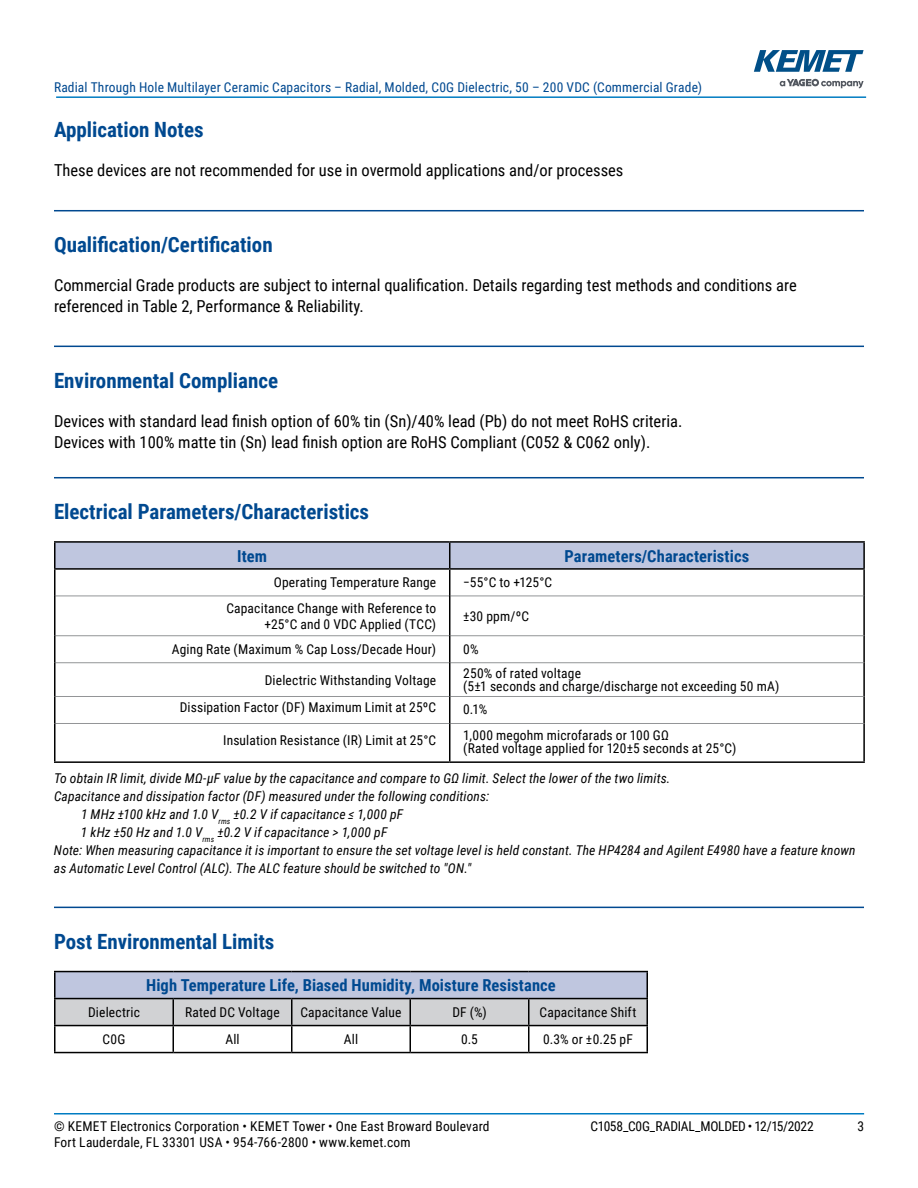
<style>
.page{position:relative;width:918px;height:1188px;background:#fff}
.page>*{position:absolute;margin:0;border:0;box-sizing:border-box;transform-origin:0 0}
.t1{font:700 21px "Roboto Condensed";color:#004990}
.t2{font:16.5px/21px "Roboto Condensed";color:#000}
.t3{font:700 16.5px "Roboto Condensed";letter-spacing:.005em;color:#004990}
.t4{font:13.5px/13.5px "Roboto Condensed";letter-spacing:.015em;color:#000}
.t5{font:italic 13.5px "Roboto Condensed";letter-spacing:.01em;color:#000}
.t6{font:13.5px "Roboto Condensed";letter-spacing:.015em;color:#004990}
.t7{font:13.5px "Roboto Condensed";letter-spacing:-.02em;color:#000}
</style>
<div class="page">
<hr style="left:54px;top:1113px;width:810px;height:2px;background:#007cc2">
<hr style="left:56px;top:96px;width:810px;height:2px;background:#007cc2">
<svg style="left:780px;top:79px;width:84px;height:9px"></svg>
<svg style="left:754px;top:50px;width:110px;height:22px"></svg>
<hr style="left:54px;top:210px;width:810px;height:1px;background:#004990">
<hr style="left:54px;top:346px;width:810px;height:1px;background:#004990">
<hr style="left:54px;top:477px;width:810px;height:1px;background:#004990">
<hr style="left:54px;top:907px;width:810px;height:1px;background:#004990">
<hr style="left:863px;top:570px;width:2px;height:26px;background:#000">
<hr style="left:863px;top:596px;width:2px;height:40px;background:#000">
<hr style="left:863px;top:636px;width:2px;height:27px;background:#000">
<hr style="left:863px;top:663px;width:2px;height:33px;background:#000">
<hr style="left:863px;top:696px;width:2px;height:27px;background:#000">
<hr style="left:863px;top:723px;width:2px;height:38px;background:#000">
<hr style="left:450px;top:761px;width:415px;height:2px;background:#000">
<hr style="left:56px;top:596px;width:393px;height:1px;background:#939597">
<hr style="left:450px;top:596px;width:413px;height:1px;background:#939597">
<hr style="left:56px;top:635px;width:393px;height:1px;background:#939597">
<hr style="left:450px;top:635px;width:413px;height:1px;background:#939597">
<hr style="left:56px;top:662px;width:393px;height:1px;background:#939597">
<hr style="left:450px;top:662px;width:413px;height:1px;background:#939597">
<hr style="left:56px;top:696px;width:393px;height:1px;background:#939597">
<hr style="left:450px;top:696px;width:413px;height:1px;background:#939597">
<hr style="left:56px;top:723px;width:393px;height:1px;background:#939597">
<hr style="left:450px;top:723px;width:413px;height:1px;background:#939597">
<hr style="left:54px;top:570px;width:2px;height:26px;background:#000">
<svg style="left:55px;top:543px;width:809px;height:53px"></svg>
<hr style="left:54px;top:596px;width:2px;height:40px;background:#000">
<hr style="left:449px;top:596px;width:1px;height:40px;background:#000">
<hr style="left:54px;top:636px;width:2px;height:27px;background:#000">
<svg style="left:449px;top:636px;width:1px;height:27px"></svg>
<hr style="left:54px;top:663px;width:2px;height:33px;background:#000">
<hr style="left:449px;top:663px;width:1px;height:33px;background:#000">
<hr style="left:54px;top:696px;width:2px;height:27px;background:#000">
<svg style="left:449px;top:696px;width:1px;height:27px"></svg>
<hr style="left:54px;top:723px;width:2px;height:38px;background:#000">
<hr style="left:449px;top:723px;width:1px;height:38px;background:#000">
<hr style="left:54px;top:761px;width:396px;height:2px;background:#000">
<hr style="left:54px;top:541px;width:396px;height:2px;background:#000">
<hr style="left:54px;top:543px;width:2px;height:25px;background:#000">
<hr style="left:450px;top:541px;width:415px;height:2px;background:#000">
<hr style="left:863px;top:543px;width:2px;height:25px;background:#000">
<hr style="left:54px;top:568px;width:396px;height:2px;background:#000">
<hr style="left:450px;top:568px;width:415px;height:2px;background:#000">
<hr style="left:54px;top:1025px;width:119px;height:1px;background:#000">
<svg style="left:56px;top:972px;width:592px;height:80px"></svg>
<hr style="left:54px;top:971px;width:119px;height:1px;background:#000">
<hr style="left:54px;top:972px;width:2px;height:26px;background:#000">
<hr style="left:173px;top:971px;width:119px;height:1px;background:#000">
<hr style="left:292px;top:971px;width:118px;height:1px;background:#000">
<hr style="left:410px;top:971px;width:119px;height:1px;background:#000">
<hr style="left:529px;top:971px;width:119px;height:1px;background:#000">
<hr style="left:54px;top:998px;width:119px;height:1px;background:#000">
<hr style="left:54px;top:999px;width:2px;height:26px;background:#000">
<hr style="left:173px;top:998px;width:119px;height:1px;background:#000">
<hr style="left:292px;top:998px;width:118px;height:1px;background:#000">
<hr style="left:410px;top:998px;width:119px;height:1px;background:#000">
<hr style="left:529px;top:998px;width:119px;height:1px;background:#000">
<hr style="left:54px;top:1026px;width:2px;height:26px;background:#000">
<hr style="left:54px;top:1052px;width:119px;height:1px;background:#000">
<hr style="left:173px;top:1052px;width:119px;height:1px;background:#000">
<hr style="left:292px;top:1052px;width:118px;height:1px;background:#000">
<hr style="left:410px;top:1052px;width:119px;height:1px;background:#000">
<hr style="left:529px;top:1052px;width:119px;height:1px;background:#000">
<p class="t6" style="left:54px;top:81px;width:650px">Radial Through Hole Multilayer Ceramic Capacitors – Radial, Molded, C0G Dielectric, 50 – 200 VDC (Commercial Grade)</p>
<h1 class="t1" style="left:54px;top:115px;width:151px">Application Notes</h1>
<p class="t2" style="left:54px;top:161px;width:571px">These devices are not recommended for use in overmold applications and/or processes</p>
<h1 class="t1" style="left:54px;top:230px;width:220px">Quali昀椀cation/Certi昀椀cation</h1>
<p class="t2" style="left:54px;top:274px;width:744px">Commercial Grade products are subject to internal quali昀椀cation. Details regarding test methods and conditions are referenced in Table 2, Performance &amp; Reliability.</p>
<h1 class="t1" style="left:54px;top:365px;width:226px">Environmental Compliance</h1>
<p class="t2" style="left:54px;top:410px;width:630px">Devices with standard lead 昀椀nish option of 60% tin (Sn)/40% lead (Pb) do not meet RoHS criteria.<br>Devices with 100% matte tin (Sn) lead 昀椀nish option are RoHS Compliant (C052 &amp; C062 only).</p>
<h1 class="t1" style="left:54px;top:497px;width:317px">Electrical Parameters/Characteristics</h1>
<p class="t3" style="left:237px;top:544px;width:31px">Item</p>
<p class="t3" style="left:565px;top:544px;width:186px">Parameters/Characteristics</p>
<p class="t4" style="left:274px;top:577px;width:164px">Operating Temperature Range</p>
<p class="t4" style="left:463px;top:575px;width:90px">−55°C to +125°C</p>
<p class="t4" style="left:226px;top:601px;width:211px;line-height:16.2px;text-align:right">Capacitance Change with Reference to +25°C and 0 VDC Applied (TCC)</p>
<p class="t4" style="left:463px;top:610px;width:67px">±30 ppm/ºC</p>
<p class="t4" style="left:172px;top:642px;width:266px">Aging Rate (Maximum % Cap Loss/Decade Hour)</p>
<p class="t4" style="left:463px;top:644px;width:17px">0%</p>
<p class="t4" style="left:265px;top:674px;width:173px">Dielectric Withstanding Voltage</p>
<p class="t4" style="left:463px;top:667px;width:318px">250% of rated voltage<br>(5±1 seconds and charge/discharge not exceeding 50 mA)</p>
<p class="t4" style="left:180px;top:700px;width:258px">Dissipation Factor (DF) Maximum Limit at 25ºC</p>
<p class="t4" style="left:463px;top:703px;width:26px">0.1%</p>
<p class="t4" style="left:223px;top:733px;width:215px">Insulation Resistance (IR) Limit at 25°C</p>
<p class="t4" style="left:463px;top:728px;width:275px">1,000 megohm microfarads or 100 GΩ<br>(Rated voltage applied for 120±5 seconds at 25°C)</p>
<p class="t5" style="left:54px;top:769px;width:618px">To obtain IR limit, divide MΩ-µF value by the capacitance and compare to GΩ limit. Select the lower of the two limits.</p>
<p class="t5" style="left:54px;top:787px;width:437px">Capacitance and dissipation factor (DF) measured under the following conditions:</p>
<p class="t5" style="left:81px;top:805px;width:324px">1 MHz ±100 kHz and 1.0 V<sub>rms</sub> ±0.2 V if capacitance ≤ 1,000 pF</p>
<p class="t5" style="left:81px;top:823px;width:308px">1 kHz ±50 Hz and 1.0 V<sub>rms</sub> ±0.2 V if capacitance &gt; 1,000 pF</p>
<p class="t5" style="left:54px;top:841px;width:803px">Note: When measuring capacitance it is important to ensure the set voltage level is held constant. The HP4284 and Agilent E4980 have a feature known</p>
<p class="t5" style="left:54px;top:859px;width:419px">as Automatic Level Control (ALC). The ALC feature should be switched to "ON."</p>
<h1 class="t1" style="left:54px;top:926px;width:222px">Post Environmental Limits</h1>
<p class="t3" style="left:146px;top:974px;width:411px">High Temperature Life, Biased Humidity, Moisture Resistance</p>
<p class="t4" style="left:88px;top:1007px;width:53px">Dielectric</p>
<p class="t4" style="left:185px;top:1007px;width:96px">Rated DC Voltage</p>
<p class="t4" style="left:300px;top:1007px;width:103px">Capacitance Value</p>
<p class="t4" style="left:452px;top:1005px;width:36px">DF (%)</p>
<p class="t4" style="left:540px;top:1007px;width:98px">Capacitance Shift</p>
<p class="t4" style="left:103px;top:1034px;width:24px">C0G</p>
<p class="t4" style="left:225px;top:1034px;width:16px">All</p>
<p class="t4" style="left:344px;top:1034px;width:16px">All</p>
<p class="t4" style="left:461px;top:1034px;width:18px">0.5</p>
<p class="t4" style="left:543px;top:1034px;width:91px">0.3% or ±0.25 pF</p>
<p class="t4" style="left:54px;top:1120px;width:437px">© KEMET Electronics Corporation • KEMET Tower • One East Broward Boulevard</p>
<p class="t7" style="left:591px;top:1120px;width:225px">C1058_C0G_RADIAL_MOLDED • 12/15/2022</p>
<p class="t4" style="left:54px;top:1136px;width:358px">Fort Lauderdale, FL 33301 USA • 954-766-2800 • www.kemet.com</p>
<p class="t4" style="left:857px;top:1120px;width:8px">3</p>
</div>
